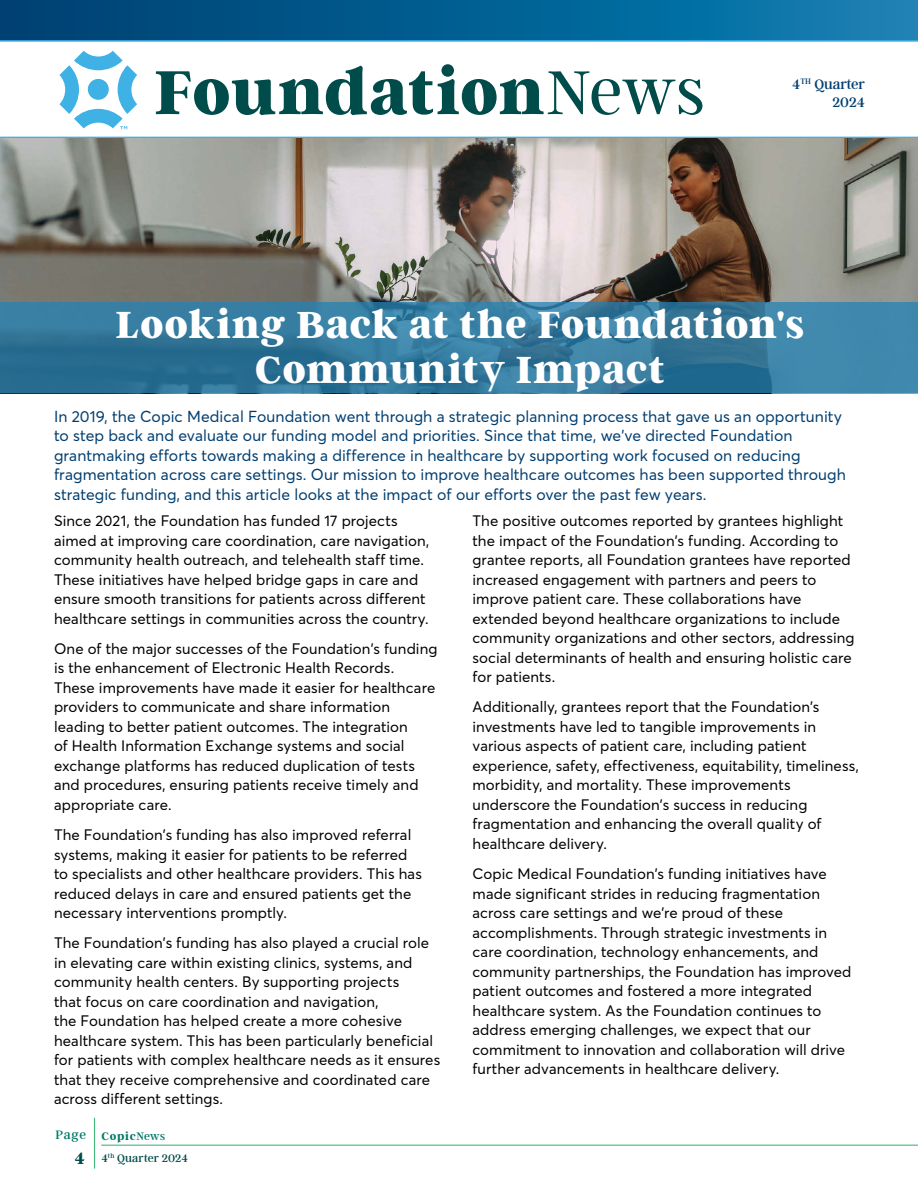
<style>
.page{position:relative;width:918px;height:1188px;background:#fff}
.page>*{position:absolute;margin:0;border:0;box-sizing:border-box;transform-origin:0 0}
.t1{font:800 69px "Argent CF";color:#004c4b}
.t2{font:800 42px/45px "Argent CF";letter-spacing:.01em;color:#fff;text-align:center}
.t3{font:700 18px "Argent CF";color:#004c4b}
.t4{font:15.75px/19.5px "Averta";letter-spacing:.005em;color:#003e70}
.t5{font:15px/19.5px "Averta";letter-spacing:.01em;color:#000}
.t6{font:15px/18px "Argent CF";color:#003e70;text-align:right}
.t7{font:13.5px "Argent CF";color:#027866}
.t8{font:12px/21.8px "Argent CF";letter-spacing:.01em;color:#004c4b}
.s1{font-weight:300}
.s2{font-weight:700;color:#027866}
.s3{color:#027866}
</style>
<div class="page">
<hr style="left:94px;top:1118px;width:1px;height:51px;background:#41b97a">
<hr style="left:101px;top:1145px;width:817px;height:1px;background:#41b97a">
<svg style="left:0;top:0;width:918px;height:40px;background:#045f92"></svg>
<hr style="left:0;top:40px;width:918px;height:2px;background:#3fb1e5">
<svg style="left:59px;top:51px;width:78px;height:78px"></svg>
<hr style="left:0;top:137px;width:918px;height:1px;background:#3fb1e5">
<img style="left:0;top:138px;width:918px;height:165px">
<svg style="left:0;top:303px;width:918px;height:90px;background:#33799d"></svg>
<h1 class="t1" style="left:154px;top:54px;width:551px">Foundation<span class="s1">News</span></h1>
<p class="t6" style="left:792px;top:76px;width:74px">4<sup>TH</sup> Quarter<br>2024</p>
<h2 class="t2" style="left:116px;top:302px;width:690px">Looking Back at the Foundation's<br>Community Impact</h2>
<p class="t4" style="left:54px;top:406px;width:794px">In 2019, the Copic Medical Foundation went through a strategic planning process that gave us an opportunity to step back and evaluate our funding model and priorities. Since that time, we’ve directed Foundation grantmaking efforts towards making a difference in healthcare by supporting work focused on reducing fragmentation across care settings. Our mission to improve healthcare outcomes has been supported through strategic funding, and this article looks at the impact of our efforts over the past few years.</p>
<p class="t5" style="left:54px;top:510px;width:377px">Since 2021, the Foundation has funded 17 projects aimed at improving care coordination, care navigation, community health outreach, and telehealth staff time.<br>These initiatives have helped bridge gaps in care and ensure smooth transitions for patients across different healthcare settings in communities across the country.</p>
<p class="t5" style="left:54px;top:638px;width:385px">One of the major successes of the Foundation's funding is the enhancement of Electronic Health Records.<br>These improvements have made it easier for healthcare providers to communicate and share information leading to better patient outcomes. The integration<br>of Health Information Exchange systems and social exchange platforms has reduced duplication of tests and procedures, ensuring patients receive timely and appropriate care.</p>
<p class="t5" style="left:54px;top:825px;width:369px">The Foundation's funding has also improved referral systems, making it easier for patients to be referred to specialists and other healthcare providers. This has reduced delays in care and ensured patients get the necessary interventions promptly.</p>
<p class="t5" style="left:54px;top:933px;width:388px">The Foundation’s funding has also played a crucial role in elevating care within existing clinics, systems, and community health centers. By supporting projects<br>that focus on care coordination and navigation,<br>the Foundation has helped create a more cohesive healthcare system. This has been particularly beneficial for patients with complex healthcare needs as it ensures that they receive comprehensive and coordinated care across different settings.</p>
<p class="t5" style="left:472px;top:510px;width:384px">The positive outcomes reported by grantees highlight the impact of the Foundation's funding. According to grantee reports, all Foundation grantees have reported increased engagement with partners and peers to improve patient care. These collaborations have extended beyond healthcare organizations to include community organizations and other sectors, addressing social determinants of health and ensuring holistic care for patients.</p>
<p class="t5" style="left:472px;top:697px;width:388px">Additionally, grantees report that the Foundation's investments have led to tangible improvements in various aspects of patient care, including patient experience, safety, effectiveness, equitability, timeliness, morbidity, and mortality. These improvements underscore the Foundation's success in reducing fragmentation and enhancing the overall quality of healthcare delivery.</p>
<p class="t5" style="left:472px;top:864px;width:381px">Copic Medical Foundation's funding initiatives have made significant strides in reducing fragmentation across care settings and we’re proud of these accomplishments. Through strategic investments in care coordination, technology enhancements, and community partnerships, the Foundation has improved patient outcomes and fostered a more integrated healthcare system. As the Foundation continues to address emerging challenges, we expect that our commitment to innovation and collaboration will drive further advancements in healthcare delivery.</p>
<p class="t7" style="left:56px;top:1128px;width:32px">Page</p>
<p class="t3" style="left:75px;top:1148px;width:12px">4</p>
<p class="t8" style="left:102px;top:1126px;width:88px"><span class="s2">Copic</span><span class="s3">News<br></span>4<sup>th</sup> Quarter 2024</p>
</div>
